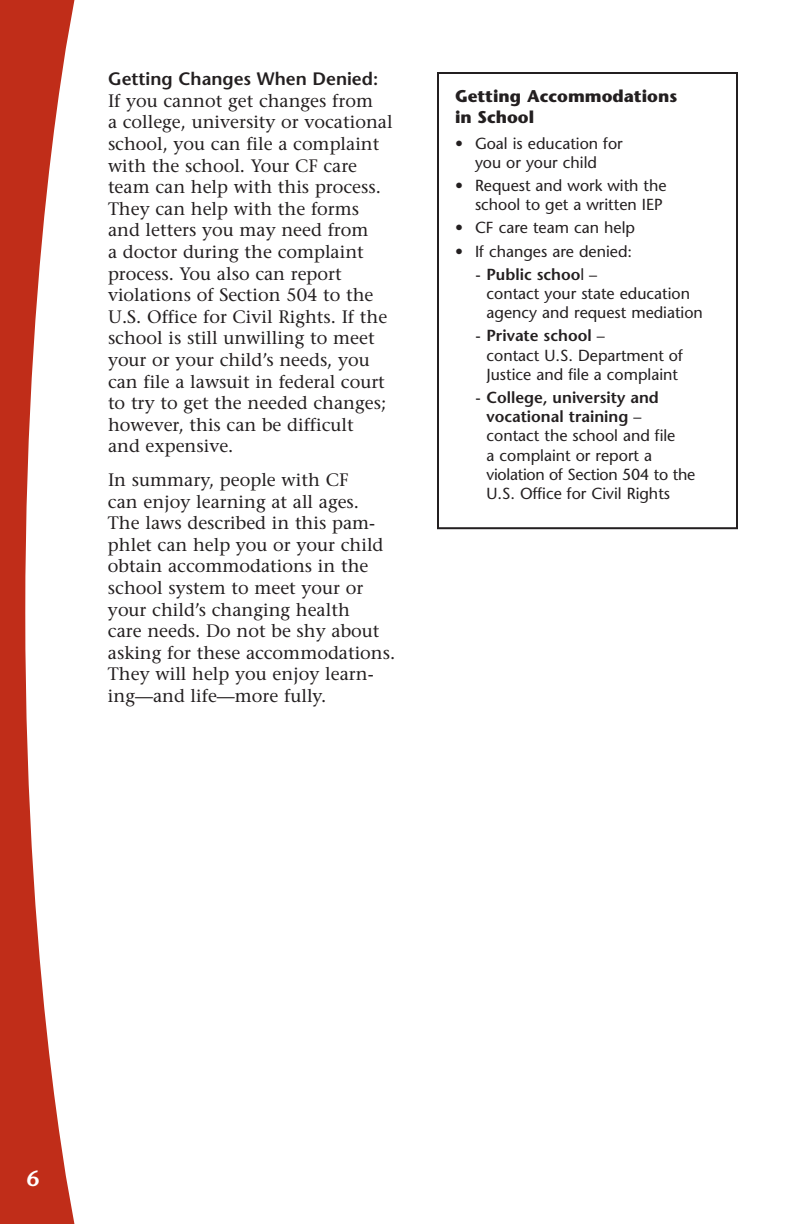
<style>
.page{position:relative;width:792px;height:1224px;background:#fff}
.page>*{position:absolute;margin:0;border:0;box-sizing:border-box;transform-origin:0 0}
.t1{font:600 22px "Stone Sans";color:#fff}
.t2{font:18px/21.6px "Stone Serif";color:#231f20}
.t3{font:600 18px "Stone Sans";color:#231f20}
.t4{font:700 17px/20.4px "Stone Sans";color:#231f20}
.t5{font:16px/19.2px "Stone Sans";color:#231f20}
.s1{font-weight:600}
</style>
<div class="page">
<svg style="left:0;top:0;width:75px;height:1224px;fill:#c02d19"></svg>
<div style="left:437px;top:72px;width:301px;height:457px;border:2px solid #231f20"></div>
<p class="t3" style="left:108px;top:72px;width:272px">Getting Changes When Denied:</p>
<p class="t2" style="left:108px;top:92px;width:286px">If you cannot get changes from<br>a college, university or vocational school, you can file a complaint with the school. Your CF care team can help with this process.<br>They can help with the forms and letters you may need from<br>a doctor during the complaint process. You also can report violations of Section 504 to the<br>U.S. Office for Civil Rights. If the school is still unwilling to meet your or your child’s needs, you can file a lawsuit in federal court to try to get the needed changes; however, this can be difficult<br>and expensive.</p>
<p class="t2" style="left:108px;top:471px;width:289px">In summary, people with CF<br>can enjoy learning at all ages.<br>The laws described in this pam&shy;phlet can help you or your child obtain accommodations in the school system to meet your or your child’s changing health<br>care needs. Do not be shy about asking for these accommodations.<br>They will help you enjoy learn&shy;ing—and life—more fully.</p>
<p class="t4" style="left:455px;top:88px;width:224px">Getting Accommodations in School</p>
<p class="t5" style="left:455px;top:135px;width:169px;text-align:center">• Goal is education for you or your child</p>
<p class="t5" style="left:455px;top:177px;width:213px;text-align:right">• Request and work with the school to get a written IEP</p>
<p class="t5" style="left:455px;top:220px;width:182px">• CF care team can help</p>
<p class="t5" style="left:455px;top:243px;width:179px">• If changes are denied:</p>
<p class="t5" style="left:486px;top:266px;width:218px;text-indent:-11px">- <span class="s1">Public schoo</span>l –<br>contact your state education agency and request mediation</p>
<p class="t5" style="left:486px;top:328px;width:198px;text-indent:-11px">- <span class="s1">Private school</span> –<br>contact U.S. Department of<br>Justice and file a complaint</p>
<p class="t5" style="left:486px;top:389px;width:210px;text-indent:-11px">- <span class="s1">College, university and vocational training</span> – contact the school and file<br>a complaint or report a violation of Section 504 to the<br>U.S. Office for Civil Rights</p>
<p class="t1" style="left:27px;top:1170px;width:14px">6</p>
</div>
